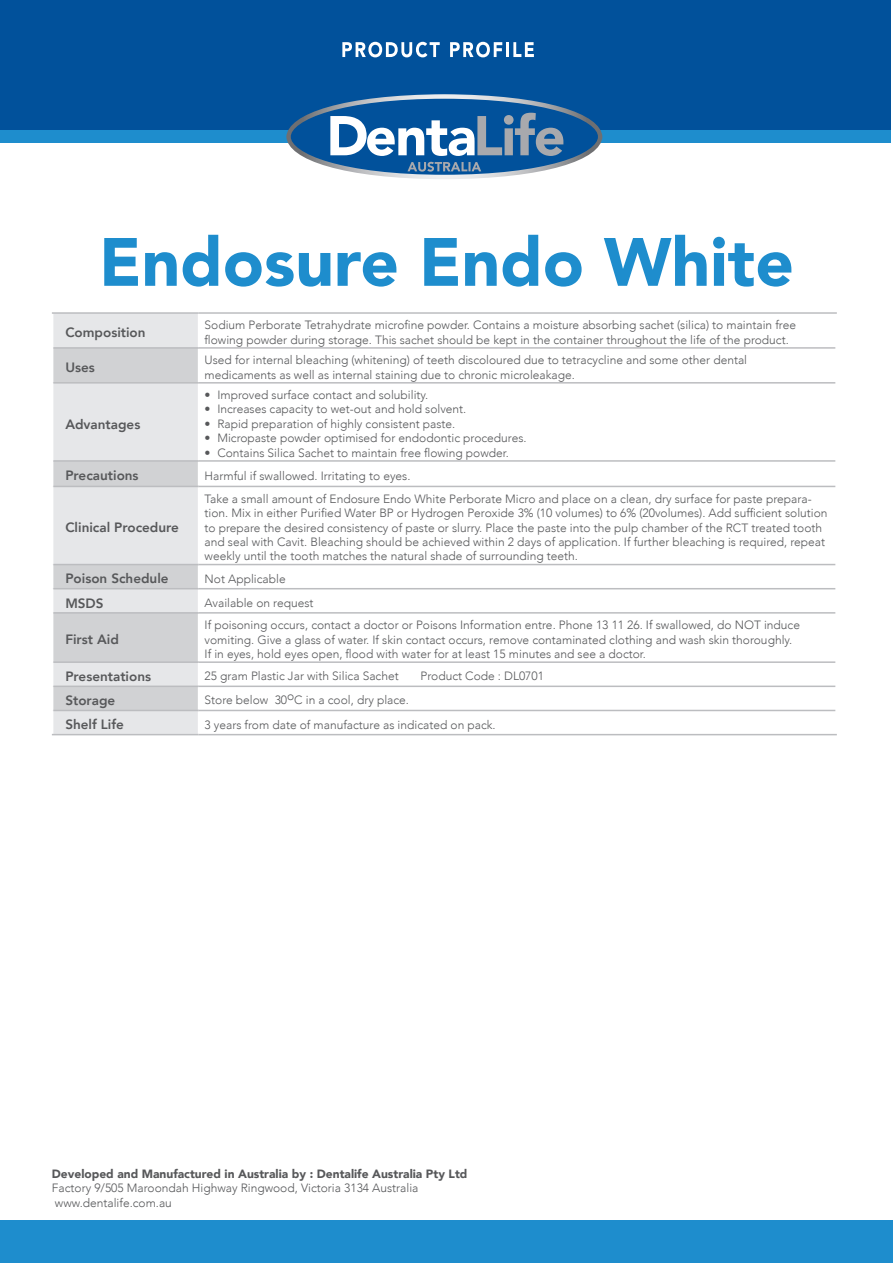
<style>
.page{position:relative;width:893px;height:1263px;background:#fff}
.page>*{position:absolute;margin:0;border:0;box-sizing:border-box;transform-origin:0 0}
.t1{font:900 67.5px "Avenir";color:#1e8dcd}
.t2{font:800 13.5px "Avenir";color:#57585a}
.t3{font:300 12px/14.4px "Avenir";color:#57585a}
.t4{font:900 12px "Avenir";color:#57585a}
</style>
<div class="page">
<div style="left:0;top:1220px;width:893px;height:43px;background:#1e8dcd"></div>
<div style="left:0;top:100px;width:891px;height:43px;background:#1e8dcd"></div>
<div style="left:0;top:0;width:891px;height:129px;background:#01519b"></div>
<svg style="left:286px;top:94px;width:316px;height:85px"></svg>
<svg style="left:342px;top:42px;width:98px;height:15px"></svg>
<svg style="left:450px;top:42px;width:52px;height:15px"></svg>
<hr style="left:506px;top:42px;width:3px;height:15px;background:#fff">
<svg style="left:513px;top:42px;width:21px;height:15px"></svg>
<div style="left:53px;top:314px;width:145px;height:420px;background:#e6e7e9"></div>
<svg style="left:53px;top:349px;width:145px;height:361px;background:#dcdddf"></svg>
<hr style="left:52px;top:312px;width:147px;height:2px;background:#bcbdc0">
<hr style="left:199px;top:312px;width:638px;height:2px;background:#bcbdc0">
<hr style="left:53px;top:347px;width:146px;height:2px;background:#bcbdc0">
<hr style="left:199px;top:347px;width:636px;height:2px;background:#bcbdc0">
<hr style="left:53px;top:382px;width:146px;height:2px;background:#bcbdc0">
<hr style="left:199px;top:382px;width:636px;height:2px;background:#bcbdc0">
<hr style="left:53px;top:460px;width:146px;height:2px;background:#bcbdc0">
<hr style="left:199px;top:460px;width:636px;height:2px;background:#bcbdc0">
<hr style="left:53px;top:486px;width:146px;height:1px;background:#bcbdc0">
<hr style="left:199px;top:486px;width:636px;height:1px;background:#bcbdc0">
<hr style="left:53px;top:564px;width:146px;height:1px;background:#bcbdc0">
<hr style="left:199px;top:564px;width:636px;height:1px;background:#bcbdc0">
<hr style="left:53px;top:588px;width:146px;height:1px;background:#bcbdc0">
<hr style="left:199px;top:588px;width:636px;height:1px;background:#bcbdc0">
<hr style="left:53px;top:612px;width:146px;height:2px;background:#bcbdc0">
<hr style="left:199px;top:612px;width:636px;height:2px;background:#bcbdc0">
<hr style="left:53px;top:661px;width:146px;height:2px;background:#bcbdc0">
<hr style="left:199px;top:661px;width:636px;height:2px;background:#bcbdc0">
<hr style="left:53px;top:685px;width:146px;height:2px;background:#bcbdc0">
<hr style="left:199px;top:685px;width:636px;height:2px;background:#bcbdc0">
<hr style="left:53px;top:710px;width:146px;height:1px;background:#bcbdc0">
<hr style="left:199px;top:710px;width:636px;height:1px;background:#bcbdc0">
<hr style="left:52px;top:734px;width:147px;height:1px;background:#bcbdc0">
<hr style="left:199px;top:734px;width:638px;height:1px;background:#bcbdc0">
<h1 class="t1" style="left:99px;top:204px;width:696px">Endosure Endo White</h1>
<p class="t2" style="left:65px;top:322px;width:82px">Composition</p>
<p class="t3" style="left:205px;top:318px;width:593px">Sodium Perborate Tetrahydrate microfine powder. Contains a moisture absorbing sachet (silica) to maintain free flowing powder during storage. This sachet should be kept in the container throughout the life of the product.</p>
<p class="t2" style="left:65px;top:357px;width:31px">Uses</p>
<p class="t3" style="left:205px;top:353px;width:544px">Used for internal bleaching (whitening) of teeth discoloured due to tetracycline and some other dental medicaments as well as internal staining due to chronic microleakage.</p>
<p class="t2" style="left:65px;top:413px;width:77px">Advantages</p>
<p class="t3" style="left:205px;top:388px;width:225px">• Improved surface contact and solubility.</p>
<p class="t3" style="left:205px;top:402px;width:263px">• Increases capacity to wet-out and hold solvent.</p>
<p class="t3" style="left:205px;top:417px;width:252px">• Rapid preparation of highly consistent paste.</p>
<p class="t3" style="left:205px;top:431px;width:324px">• Micropaste powder optimised for endodontic procedures.</p>
<p class="t3" style="left:205px;top:445px;width:306px">• Contains Silica Sachet to maintain free flowing powder.</p>
<p class="t2" style="left:65px;top:465px;width:75px">Precautions</p>
<p class="t3" style="left:205px;top:468px;width:207px">Harmful if swallowed. Irritating to eyes.</p>
<p class="t2" style="left:65px;top:517px;width:115px">Clinical Procedure</p>
<p class="t3" style="left:205px;top:491px;width:624px">Take a small amount of Endosure Endo White Perborate Micro and place on a clean, dry surface for paste prepara&shy;tion. Mix in either Purified Water BP or Hydrogen Peroxide 3% (10 volumes) to 6% (20volumes). Add sufficient solution to prepare the desired consistency of paste or slurry. Place the paste into the pulp chamber of the RCT treated tooth and seal with Cavit. Bleaching should be achieved within 2 days of application. If further bleaching is required, repeat weekly until the tooth matches the natural shade of surrounding teeth.</p>
<p class="t2" style="left:65px;top:568px;width:105px">Poison Schedule</p>
<p class="t3" style="left:205px;top:571px;width:83px">Not Applicable</p>
<p class="t2" style="left:65px;top:592px;width:40px">MSDS</p>
<p class="t3" style="left:205px;top:595px;width:110px">Available on request</p>
<p class="t2" style="left:65px;top:629px;width:55px">First Aid</p>
<p class="t3" style="left:205px;top:618px;width:597px">If poisoning occurs, contact a doctor or Poisons Information entre. Phone 13 11 26. If swallowed, do NOT induce vomiting. Give a glass of water. If skin contact occurs, remove contaminated clothing and wash skin thoroughly.<br>If in eyes, hold eyes open, flood with water for at least 15 minutes and see a doctor.</p>
<p class="t2" style="left:65px;top:666px;width:87px">Presentations</p>
<p class="t3" style="left:205px;top:669px;width:196px">25 gram Plastic Jar with Silica Sachet</p>
<p class="t3" style="left:421px;top:669px;width:125px">Product Code : DL0701</p>
<p class="t2" style="left:65px;top:690px;width:51px">Storage</p>
<p class="t3" style="left:205px;top:693px;width:206px">Store below 30oC in a cool, dry place.</p>
<p class="t2" style="left:65px;top:714px;width:60px">Shelf Life</p>
<p class="t3" style="left:205px;top:717px;width:293px">3 years from date of manufacture as indicated on pack.</p>
<p class="t4" style="left:52px;top:1163px;width:417px">Developed and Manufactured in Australia by : Dentalife Australia Pty Ltd</p>
<p class="t3" style="left:52px;top:1181px;width:368px">Factory 9/505 Maroondah Highway Ringwood, Victoria 3134 Australia www.dentalife.com.au</p>
</div>
